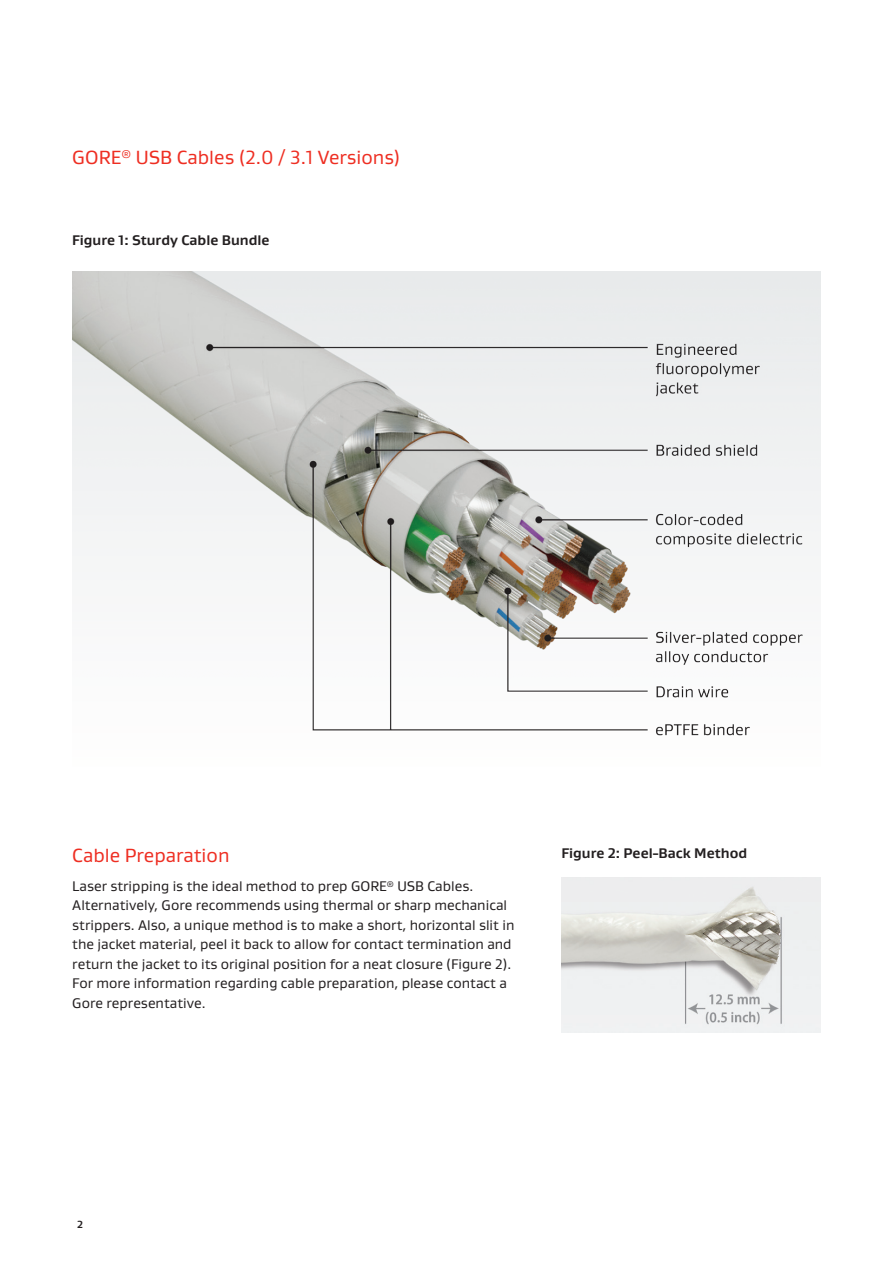
<style>
.page{position:relative;width:893px;height:1263px;background:#fff}
.page>*{position:absolute;margin:0;border:0;box-sizing:border-box;transform-origin:0 0}
.Body_Title_13_16{font:19.5px "Gore Gustan";color:#ee2e22}
.Body_Text_9_5_13{font:14.25px/19.5px "Gore Gustan";color:#231f20}
.Body_Subtitle_9_5_13{font:700 14.25px "Gore Gustan";color:#231f20}
.Legal_Text_7_8_5{font:700 10.5px "Gore Gustan";color:#231f20}
</style>
<div class="page">
<img style="left:561px;top:878px;width:260px;height:154px">
<img style="left:72px;top:271px;width:749px;height:465px">
<p class="Body_Title_13_16" style="left:72px;top:144px;width:330px">GORE<sup>®</sup> USB Cables (2.0 / 3.1 Versions)</p>
<p class="Body_Subtitle_9_5_13" style="left:72px;top:231px;width:199px">Figure 1: Sturdy Cable Bundle</p>
<p class="Body_Title_13_16" style="left:72px;top:842px;width:159px">Cable Preparation</p>
<p class="Body_Text_9_5_13" style="left:72px;top:876px;width:444px">Laser stripping is the ideal method to prep GORE<sup>®</sup> USB Cables.<br>Alternatively, Gore recommends using thermal or sharp mechanical strippers. Also, a unique method is to make a short, horizontal slit in the jacket material, peel it back to allow for contact termination and return the jacket to its original position for a neat closure (Figure 2).<br>For more information regarding cable preparation, please contact a Gore representative.</p>
<p class="Body_Subtitle_9_5_13" style="left:561px;top:844px;width:187px">Figure 2: Peel-Back Method</p>
<p class="Legal_Text_7_8_5" style="left:77px;top:1217px;width:7px">2</p>
</div>
